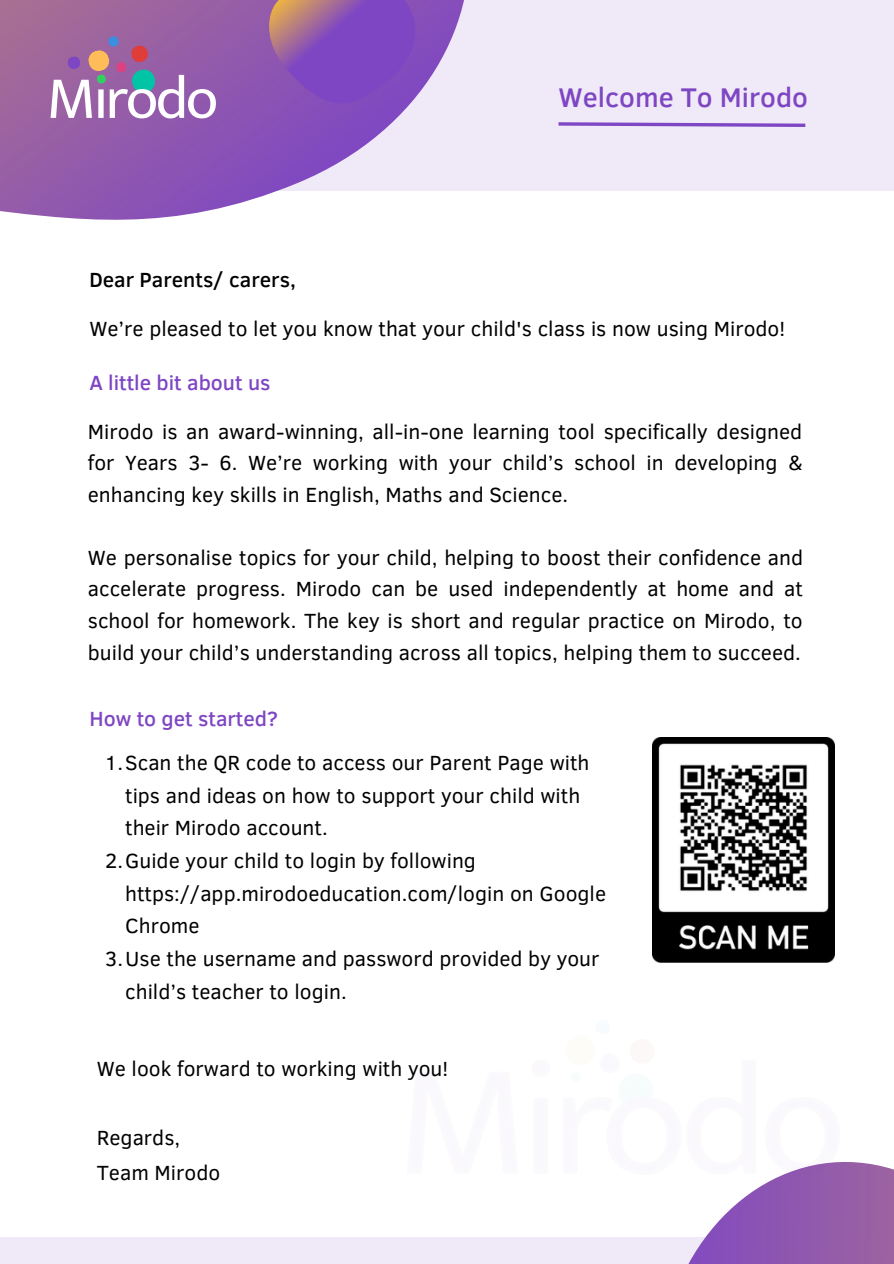
<style>
.page{position:relative;width:894px;height:1264px;background:#fff}
.page>*{position:absolute;margin:0;border:0;box-sizing:border-box;transform-origin:0 0}
.t1{font:60.6px "Mukta";letter-spacing:-.04em;color:#fff}
.t2{font:500 27.6px "Clear Sans";color:#7e46c3}
.t3{font:21px/31.5px "Clear Sans";color:#000;text-align:justify}
.t4{font:500 21px "Clear Sans";color:#7e46c3}
.t5{font:500 21px "Clear Sans";color:#000}
</style>
<div class="page">
<div style="left:0;top:0;width:893px;height:190px;background:#f0e9f8"></div>
<svg style="left:0;top:0;width:681px;height:220px"></svg>
<svg style="left:0;top:806px;width:893px;height:457px"></svg>
<svg style="left:555px;top:120px;width:251px;height:9px"></svg>
<svg style="left:237px;top:0;width:204px;height:131px"></svg>
<img style="left:407px;top:1020px;width:432px;height:154px">
<svg style="left:87px;top:36px;width:69px;height:58px"></svg>
<svg style="left:67px;top:56px;width:14px;height:14px"></svg>
<img style="left:652px;top:737px;width:181px;height:225px">
<h1 class="t1" style="left:47px;top:61px;width:173px">Mirodo</h1>
<h2 class="t2" style="left:558px;top:78px;width:251px">Welcome To Mirodo</h2>
<p class="t5" style="left:89px;top:264px;width:208px">Dear Parents/ carers,</p>
<p class="t3" style="left:89px;top:312px;width:697px">We’re pleased to let you know that your child's class is now using Mirodo!</p>
<p class="t4" style="left:89px;top:368px;width:183px">A little bit about us</p>
<p class="t3" style="left:88px;top:414px;width:716px">Mirodo is an award-winning, all-in-one learning tool specifically designed for Years 3- 6. We’re working with your child’s school in developing &amp; enhancing key skills in English, Maths and Science.</p>
<p class="t3" style="left:88px;top:540px;width:716px">We personalise topics for your child, helping to boost their confidence and accelerate progress. Mirodo can be used independently at home and at school for homework. The key is short and regular practice on Mirodo, to build your child’s understanding across all topics, helping them to succeed.</p>
<p class="t4" style="left:89px;top:703px;width:190px">How to get started?</p>
<p class="t3" style="left:104px;top:745px;width:486px">1.Scan the QR code to access our Parent Page with</p>
<p class="t3" style="left:125px;top:778px;width:456px">tips and ideas on how to support your child with</p>
<p class="t3" style="left:125px;top:811px;width:204px">their Mirodo account.</p>
<p class="t3" style="left:105px;top:843px;width:372px">2.Guide your child to login by following</p>
<p class="t3" style="left:125px;top:876px;width:482px">https://app.mirodoeducation.com/login on Google</p>
<p class="t3" style="left:125px;top:909px;width:76px">Chrome</p>
<p class="t3" style="left:105px;top:941px;width:495px">3.Use the username and password provided by your</p>
<p class="t3" style="left:125px;top:974px;width:223px">child’s teacher to login.</p>
<p class="t3" style="left:97px;top:1051px;width:353px">We look forward to working with you!</p>
<p class="t3" style="left:97px;top:1119px;width:125px;line-height:35px">Regards,<br>Team Mirodo</p>
</div>
